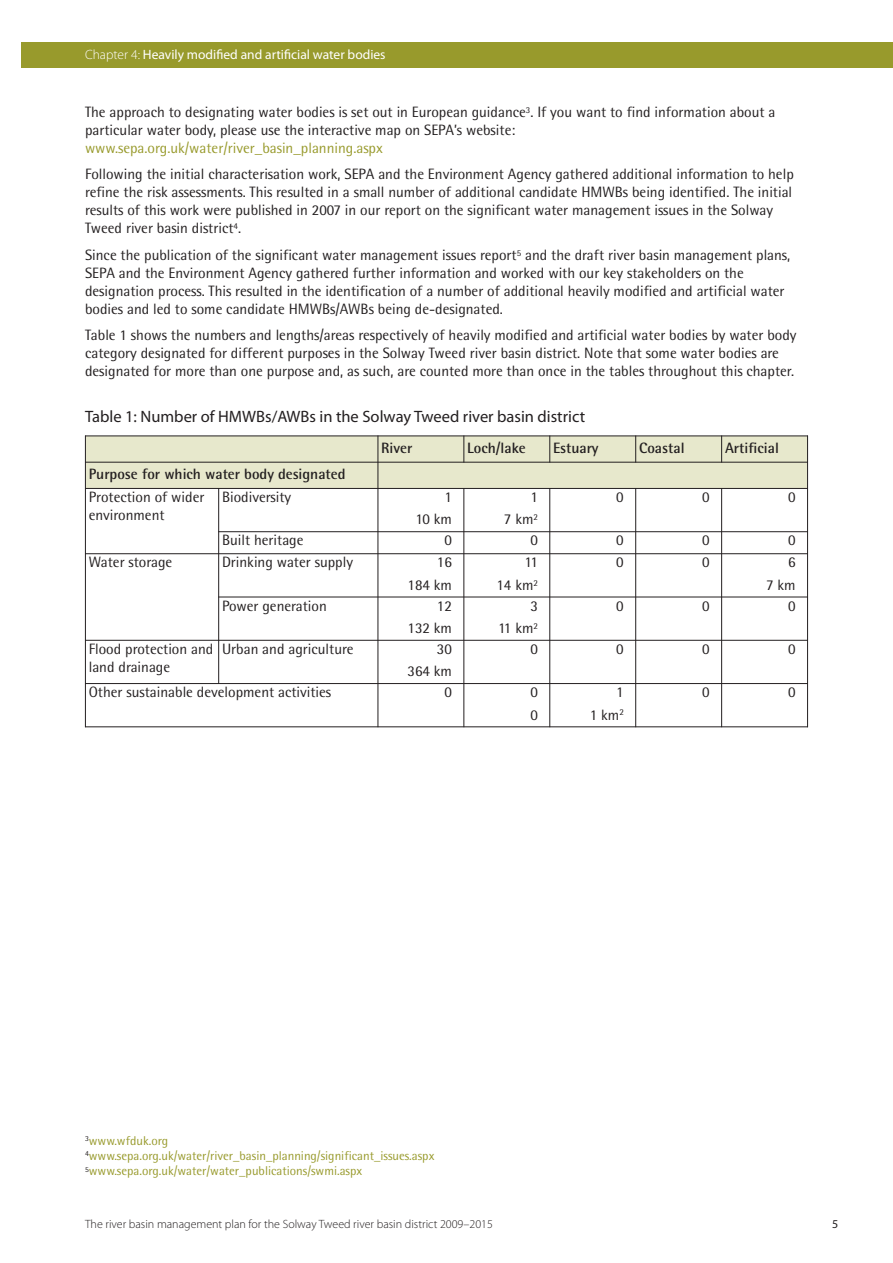
<style>
.page{position:relative;width:893px;height:1263px;background:#fff}
.page>*{position:absolute;margin:0;border:0;box-sizing:border-box;transform-origin:0 0}
.t1{font:16.5px "Myriad Pro";color:#231f20}
.t2{font:15px/18px "Rotis Semi Sans";color:#231f20;text-align:right}
.t3{font:700 15px "Rotis Semi Sans";color:#231f20}
.t4{font:15px "Rotis Semi Sans";color:#989a2c}
.t5{font:13.5px "Myriad Pro";color:#fff}
.t6{font:12.75px/15.3px "Rotis Semi Sans";color:#989a2c}
.t7{font:300 12px "Myriad Pro";color:#231f20}
.t8{font:12px "Myriad Pro";color:#231f20}
.s1{font-weight:300}
</style>
<div class="page">
<div style="left:21px;top:43px;width:872px;height:25px;background:#989a2c"></div>
<div style="left:86px;top:436px;width:292px;height:26px;background:#e7e8cc"></div>
<div style="left:378px;top:436px;width:85px;height:26px;background:#e7e8cc"></div>
<div style="left:464px;top:436px;width:85px;height:26px;background:#e7e8cc"></div>
<div style="left:550px;top:436px;width:85px;height:26px;background:#e7e8cc"></div>
<div style="left:636px;top:436px;width:85px;height:26px;background:#e7e8cc"></div>
<div style="left:722px;top:436px;width:85px;height:26px;background:#e7e8cc"></div>
<div style="left:86px;top:462px;width:292px;height:26px;background:#e7e8cc"></div>
<div style="left:378px;top:462px;width:429px;height:26px;background:#e7e8cc"></div>
<hr style="left:85px;top:435px;width:1px;height:292px;background:#231f20">
<hr style="left:218px;top:488px;width:1px;height:196px;background:#231f20">
<hr style="left:378px;top:435px;width:1px;height:292px;background:#231f20">
<svg style="left:463px;top:436px;width:1px;height:26px"></svg>
<hr style="left:463px;top:488px;width:1px;height:239px;background:#231f20">
<svg style="left:549px;top:436px;width:1px;height:26px"></svg>
<hr style="left:549px;top:488px;width:1px;height:239px;background:#231f20">
<svg style="left:635px;top:436px;width:1px;height:26px"></svg>
<hr style="left:635px;top:488px;width:1px;height:239px;background:#231f20">
<svg style="left:721px;top:436px;width:1px;height:26px"></svg>
<hr style="left:721px;top:488px;width:1px;height:239px;background:#231f20">
<hr style="left:807px;top:435px;width:1px;height:292px;background:#231f20">
<hr style="left:85px;top:435px;width:723px;height:1px;background:#231f20">
<hr style="left:85px;top:462px;width:723px;height:1px;background:#231f20">
<hr style="left:85px;top:488px;width:723px;height:1px;background:#231f20">
<hr style="left:218px;top:531px;width:590px;height:1px;background:#231f20">
<hr style="left:85px;top:553px;width:723px;height:1px;background:#231f20">
<hr style="left:218px;top:597px;width:590px;height:1px;background:#231f20">
<hr style="left:85px;top:640px;width:723px;height:1px;background:#231f20">
<hr style="left:85px;top:683px;width:723px;height:1px;background:#231f20">
<hr style="left:85px;top:726px;width:723px;height:1px;background:#231f20">
<p class="t5" style="left:85px;top:49px;width:302px"><span class="s1">Chapter 4:</span> Heavily modified and artificial water bodies</p>
<p class="t2" style="left:85px;top:104px;width:692px;text-align:left">The approach to designating water bodies is set out in European guidance<sup>3</sup>. If you want to find information about a particular water body, please use the interactive map on SEPA’s website:</p>
<p class="t4" style="left:85px;top:142px;width:299px">www.sepa.org.uk/water/river_basin_planning.aspx</p>
<p class="t2" style="left:85px;top:167px;width:710px;text-align:left">Following the initial characterisation work, SEPA and the Environment Agency gathered additional information to help refine the risk assessments. This resulted in a small number of additional candidate HMWBs being identified. The initial results of this work were published in 2007 in our report on the significant water management issues in the Solway Tweed river basin district<sup>4</sup>.</p>
<p class="t2" style="left:85px;top:247px;width:707px;text-align:left">Since the publication of the significant water management issues report<sup>5</sup> and the draft river basin management plans, SEPA and the Environment Agency gathered further information and worked with our key stakeholders on the designation process. This resulted in the identification of a number of additional heavily modified and artificial water bodies and led to some candidate HMWBs/AWBs being de-designated.</p>
<p class="t2" style="left:85px;top:328px;width:713px;text-align:left">Table 1 shows the numbers and lengths/areas respectively of heavily modified and artificial water bodies by water body category designated for different purposes in the Solway Tweed river basin district. Note that some water bodies are designated for more than one purpose and, as such, are counted more than once in the tables throughout this chapter.</p>
<p class="t1" style="left:85px;top:410px;width:502px">Table 1: Number of HMWBs/AWBs in the Solway Tweed river basin district</p>
<p class="t3" style="left:381px;top:442px;width:33px">River</p>
<p class="t3" style="left:467px;top:442px;width:60px">Loch/lake</p>
<p class="t3" style="left:553px;top:442px;width:47px">Estuary</p>
<p class="t3" style="left:639px;top:442px;width:47px">Coastal</p>
<p class="t3" style="left:725px;top:442px;width:55px">Artificial</p>
<p class="t3" style="left:89px;top:468px;width:258px">Purpose for which water body designated</p>
<p class="t2" style="left:89px;top:490px;width:117px;text-align:left">Protection of wider environment</p>
<p class="t2" style="left:222px;top:490px;width:71px">Biodiversity</p>
<p class="t2" style="left:416px;top:487px;width:38px;line-height:22.2px">1<br>10 km</p>
<p class="t2" style="left:504px;top:487px;width:35px;line-height:22.2px">1<br>7 km<sup>2</sup></p>
<p class="t2" style="left:616px;top:490px;width:9px">0</p>
<p class="t2" style="left:702px;top:490px;width:9px">0</p>
<p class="t2" style="left:788px;top:490px;width:9px">0</p>
<p class="t2" style="left:222px;top:533px;width:83px">Built heritage</p>
<p class="t2" style="left:444px;top:533px;width:9px">0</p>
<p class="t2" style="left:530px;top:533px;width:9px">0</p>
<p class="t2" style="left:616px;top:533px;width:9px">0</p>
<p class="t2" style="left:702px;top:533px;width:9px">0</p>
<p class="t2" style="left:788px;top:533px;width:9px">0</p>
<p class="t2" style="left:89px;top:555px;width:85px">Water storage</p>
<p class="t2" style="left:222px;top:555px;width:133px">Drinking water supply</p>
<p class="t2" style="left:407px;top:553px;width:46px;line-height:22.2px">16<br>184 km</p>
<p class="t2" style="left:496px;top:553px;width:43px;line-height:22.2px">11<br>14 km<sup>2</sup></p>
<p class="t2" style="left:616px;top:555px;width:9px">0</p>
<p class="t2" style="left:702px;top:555px;width:9px">0</p>
<p class="t2" style="left:766px;top:553px;width:31px;line-height:22.2px">6<br>7 km</p>
<p class="t2" style="left:222px;top:598px;width:106px">Power generation</p>
<p class="t2" style="left:407px;top:596px;width:46px;line-height:22.2px">12<br>132 km</p>
<p class="t2" style="left:498px;top:596px;width:41px;line-height:22.2px">3<br>11 km<sup>2</sup></p>
<p class="t2" style="left:616px;top:598px;width:9px">0</p>
<p class="t2" style="left:702px;top:598px;width:9px">0</p>
<p class="t2" style="left:788px;top:598px;width:9px">0</p>
<p class="t2" style="left:89px;top:641px;width:126px;text-align:left">Flood protection and land drainage</p>
<p class="t2" style="left:222px;top:641px;width:133px">Urban and agriculture</p>
<p class="t2" style="left:407px;top:639px;width:46px;line-height:22.2px">30<br>364 km</p>
<p class="t2" style="left:530px;top:641px;width:9px">0</p>
<p class="t2" style="left:616px;top:641px;width:9px">0</p>
<p class="t2" style="left:702px;top:641px;width:9px">0</p>
<p class="t2" style="left:788px;top:641px;width:9px">0</p>
<p class="t2" style="left:89px;top:685px;width:244px">Other sustainable development activities</p>
<p class="t2" style="left:444px;top:685px;width:9px">0</p>
<p class="t2" style="left:530px;top:683px;width:9px;line-height:22.2px;text-align:left">0<br>0</p>
<p class="t2" style="left:590px;top:683px;width:35px;line-height:22.2px">1<br>1 km<sup>2</sup></p>
<p class="t2" style="left:702px;top:685px;width:9px">0</p>
<p class="t2" style="left:788px;top:685px;width:9px">0</p>
<p class="t6" style="left:85px;top:1134px;width:351px"><sup>3</sup>www.wfduk.org<br><sup>4</sup>www.sepa.org.uk/water/river_basin_planning/significant_issues.aspx<br><sup>5</sup>www.sepa.org.uk/water/water_publications/swmi.aspx</p>
<p class="t7" style="left:85px;top:1219px;width:409px">The river basin management plan for the Solway Tweed river basin district 2009–2015</p>
<p class="t8" style="left:832px;top:1219px;width:8px">5</p>
</div>
